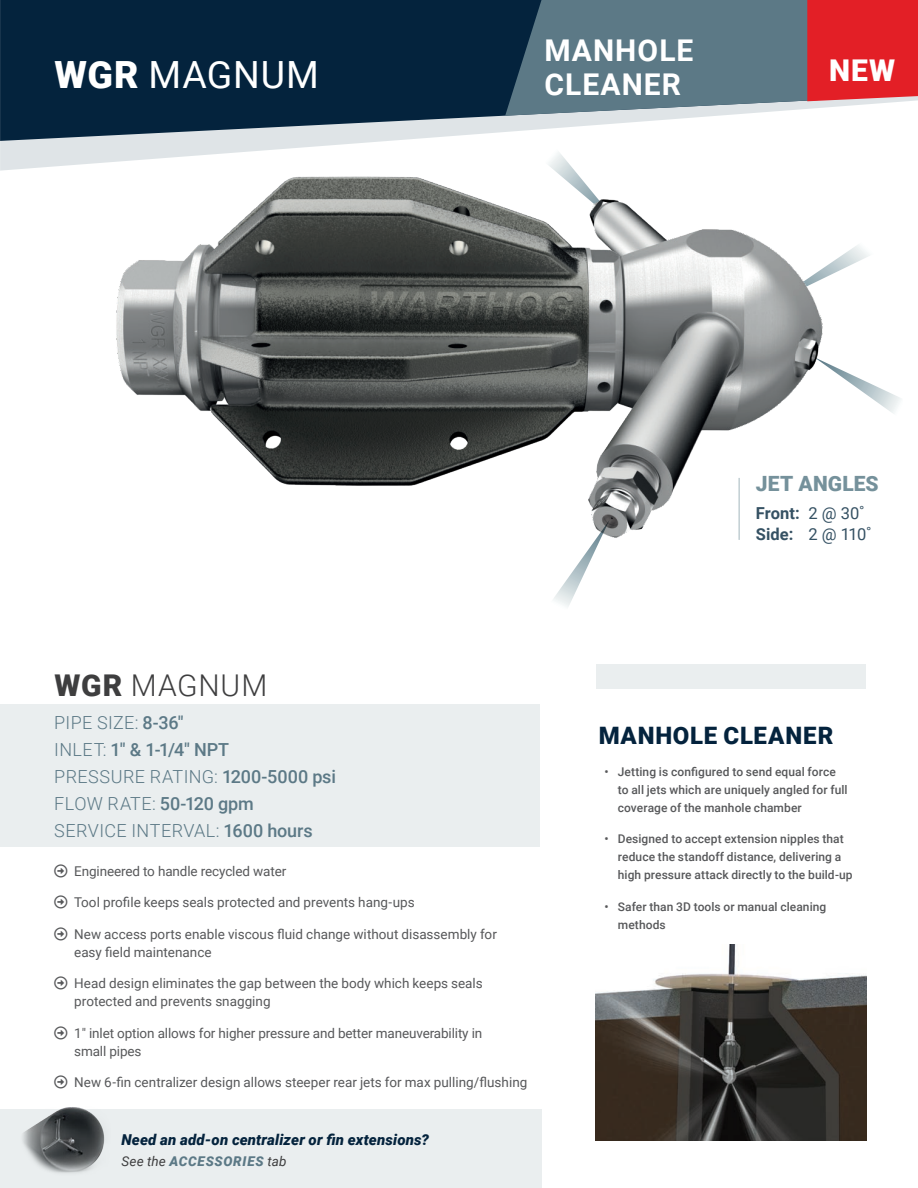
<style>
.page{position:relative;width:918px;height:1188px;background:#fff}
.page>*{position:absolute;margin:0;border:0;box-sizing:border-box;transform-origin:0 0}
.t1{font:37.5px "Roboto";letter-spacing:.025em;color:#fff}
.t2{font:700 30px/34.5px "Roboto";letter-spacing:.035em;color:#fff}
.t3{font:300 30px "Roboto";letter-spacing:.03em;color:#3e3e3f}
.t4{font:900 30px "Roboto";color:#fff}
.t5{font:900 24px "Roboto";letter-spacing:.03em;color:#04233d}
.t6{font:900 21px "Roboto";letter-spacing:.01em;color:#75919b}
.t7{font:300 18px/27px "Roboto";letter-spacing:.02em;color:#5c7986}
.t8{font:700 16.5px/21px "Roboto";letter-spacing:.005em;color:#355163}
.t9{font:italic 900 15px "Roboto";letter-spacing:.01em;color:#04233d}
.t10{font:13.5px/18px "Roboto";color:#57585a}
.t11{font:italic 900 13.5px "Roboto";letter-spacing:.05em;color:#5c7986}
.t12{font:500 12px/18px "Roboto";letter-spacing:.005em;color:#57585a}
.s1{font-weight:900}
.s2{font-weight:500}
.s3{font-weight:400;color:#3e3e3f}
.s4{font-weight:400}
</style>
<div class="page">
<img style="left:116px;top:171px;width:754px;height:369px">
<svg style="left:0;top:141px;width:575px;height:30px"></svg>
<svg style="left:0;top:0;width:710px;height:141px;background:#264157"></svg>
<svg style="left:505px;top:0;width:401px;height:116px;background:#65808c"></svg>
<div style="left:0;top:704px;width:540px;height:143px;background:#eaeeef"></div>
<div style="left:0;top:1110px;width:541px;height:78px;background:#eaeeef"></div>
<img style="left:19px;top:1107px;width:92px;height:66px">
<div style="left:596px;top:664px;width:270px;height:25px;background:#eaeeef"></div>
<hr style="left:739px;top:478px;width:1px;height:62px;background:#a2b6bd">
<svg style="left:814px;top:357px;width:87px;height:63px"></svg>
<svg style="left:546px;top:520px;width:63px;height:87px"></svg>
<img style="left:596px;top:945px;width:271px;height:195px">
<div style="left:807px;top:0;width:111px;height:101px;background:#e31f26"></div>
<h2 class="t2" style="left:545px;top:32px;width:151px">MANHOLE<br>CLEANER</h2>
<h1 class="t1" style="left:55px;top:48px;width:266px"><span class="s1">WGR</span> MAGNUM</h1>
<h2 class="t4" style="left:829px;top:50px;width:68px">NEW</h2>
<h2 class="t3" style="left:55px;top:664px;width:214px"><span class="s1">WGR</span> MAGNUM</h2>
<h3 class="t7" style="left:54px;top:709px;width:283px">PIPE SIZE: <span class="s2">8-36"<br></span>INLET: <span class="s2">1" &amp; 1-1/4" NPT<br></span>PRESSURE RATING: <span class="s2">1200-5000 psi<br></span>FLOW RATE: <span class="s2">50-120 gpm<br></span>SERVICE INTERVAL: <span class="s2">1600 hours</span></h3>
<p class="t10" style="left:74px;top:861px;width:214px">Engineered to handle recycled water</p>
<p class="t10" style="left:74px;top:893px;width:342px">Tool profile keeps seals protected and prevents hang-ups</p>
<p class="t10" style="left:74px;top:924px;width:424px">New access ports enable viscous fluid change without disassembly for easy field maintenance</p>
<p class="t10" style="left:74px;top:974px;width:410px">Head design eliminates the gap between the body which keeps seals protected and prevents snagging</p>
<p class="t10" style="left:74px;top:1023px;width:410px">1" inlet option allows for higher pressure and better maneuverability in small pipes</p>
<p class="t10" style="left:74px;top:1073px;width:455px">New 6-fin centralizer design allows steeper rear jets for max pulling/flushing</p>
<p class="t9" style="left:122px;top:1130px;width:309px">Need an add-on centralizer or fin extensions?</p>
<p class="t11" style="left:122px;top:1152px;width:167px"><span class="s3">See the</span> ACCESSORIES <span class="s3">tab</span></p>
<h3 class="t6" style="left:756px;top:469px;width:124px">JET ANGLES</h3>
<p class="t8" style="left:756px;top:502px;width:117px">Front: <span class="s4">2 @ 30˚<br></span>Side: <span class="s4">2 @ 110˚</span></p>
<h3 class="t5" style="left:599px;top:719px;width:236px">MANHOLE CLEANER</h3>
<p class="t12" style="left:618px;top:762px;width:231px;text-indent:-14px">• Jetting is configured to send equal force to all jets which are uniquely angled for full coverage of the manhole chamber</p>
<p class="t12" style="left:618px;top:830px;width:236px;text-indent:-14px">• Designed to accept extension nipples that reduce the standoff distance, delivering a high pressure attack directly to the build-up</p>
<p class="t12" style="left:618px;top:897px;width:210px;text-indent:-14px">• Safer than 3D tools or manual cleaning methods</p>
</div>
